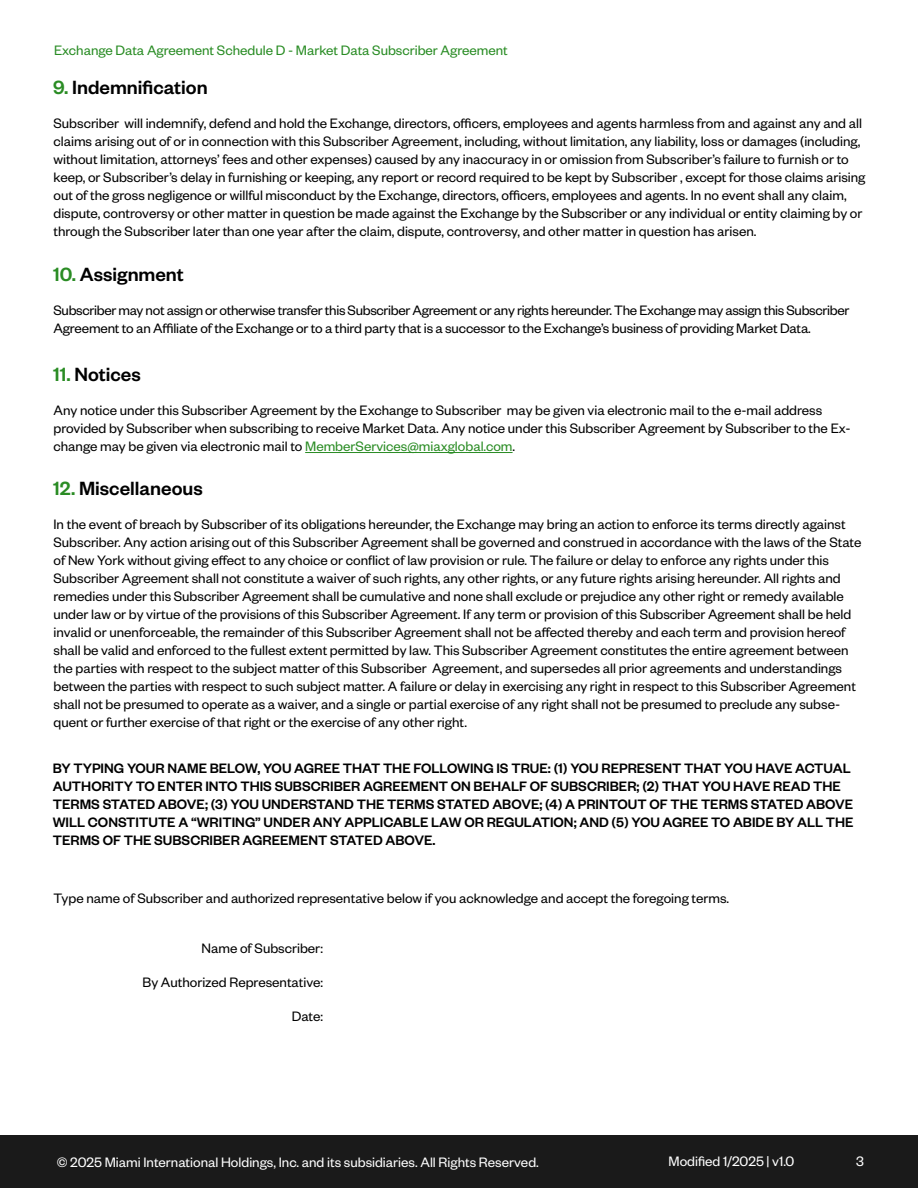
<style>
.page{position:relative;width:918px;height:1188px;background:#fff}
.page>*{position:absolute;margin:0;border:0;box-sizing:border-box;transform-origin:0 0}
.t1{font:500 21px "Founders Grotesk";color:#000}
.t2{font:15px/18px "Founders Grotesk";color:#000}
.t3{font:500 15px/18px "Founders Grotesk";color:#000}
.t4{font:15px/18px "Founders Grotesk";letter-spacing:-.02em;color:#000}
.t5{font:15px "Founders Grotesk";color:#fff}
.t6{font:15px "Founders Grotesk";color:#298c24}
.s1{color:#2a8c24}
</style>
<div class="page">
<div style="left:0;top:1135px;width:918px;height:53px;background:#1a1a1a"></div>
<hr style="left:305px;top:452px;width:208px;height:1px;background:#2a8c24">
<p class="t6" style="left:54px;top:41px;width:455px">Exchange Data Agreement Schedule D - Market Data Subscriber Agreement</p>
<h1 class="t1" style="left:53px;top:74px;width:156px"><span class="s1">9.</span> Indemnification</h1>
<p class="t2" style="left:54px;top:114px;width:813px">Subscriber will indemnify, defend and hold the Exchange, directors, officers, employees and agents harmless from and against any and all claims arising out of or in connection with this Subscriber Agreement, including, without limitation, any liability, loss or damages (including, without limitation, attorneys’ fees and other expenses) caused by any inaccuracy in or omission from Subscriber’s failure to furnish or to keep, or Subscriber’s delay in furnishing or keeping, any report or record required to be kept by Subscriber , except for those claims arising out of the gross negligence or willful misconduct by the Exchange, directors, officers, employees and agents. In no event shall any claim, dispute, controversy or other matter in question be made against the Exchange by the Subscriber or any individual or entity claiming by or through the Subscriber later than one year after the claim, dispute, controversy, and other matter in question has arisen.</p>
<h1 class="t1" style="left:53px;top:261px;width:132px"><span class="s1">10.</span> Assignment</h1>
<p class="t4" style="left:54px;top:300px;width:797px">Subscriber may not assign or otherwise transfer this Subscriber Agreement or any rights hereunder. The Exchange may assign this Subscriber<br>Agreement to an Affiliate of the Exchange or to a third party that is a successor to the Exchange’s business of providing Market Data.</p>
<h1 class="t1" style="left:53px;top:361px;width:89px"><span class="s1">11.</span> Notices</h1>
<p class="t2" style="left:54px;top:401px;width:799px">Any notice under this Subscriber Agreement by the Exchange to Subscriber may be given via electronic mail to the e-mail address provided by Subscriber when subscribing to receive Market Data. Any notice under this Subscriber Agreement by Subscriber to the Ex&shy;change may be given via electronic mail to <span class="s1">MemberServices@miaxglobal.com</span>.</p>
<h1 class="t1" style="left:53px;top:475px;width:151px"><span class="s1">12.</span> Miscellaneous</h1>
<p class="t2" style="left:54px;top:515px;width:809px">In the event of breach by Subscriber of its obligations hereunder, the Exchange may bring an action to enforce its terms directly against Subscriber. Any action arising out of this Subscriber Agreement shall be governed and construed in accordance with the laws of the State of New York without giving effect to any choice or conflict of law provision or rule. The failure or delay to enforce any rights under this Subscriber Agreement shall not constitute a waiver of such rights, any other rights, or any future rights arising hereunder. All rights and remedies under this Subscriber Agreement shall be cumulative and none shall exclude or prejudice any other right or remedy available under law or by virtue of the provisions of this Subscriber Agreement. If any term or provision of this Subscriber Agreement shall be held invalid or unenforceable, the remainder of this Subscriber Agreement shall not be affected thereby and each term and provision hereof shall be valid and enforced to the fullest extent permitted by law. This Subscriber Agreement constitutes the entire agreement between the parties with respect to the subject matter of this Subscriber Agreement, and supersedes all prior agreements and understandings between the parties with respect to such subject matter. A failure or delay in exercising any right in respect to this Subscriber Agreement shall not be presumed to operate as a waiver, and a single or partial exercise of any right shall not be presumed to preclude any subse&shy;quent or further exercise of that right or the exercise of any other right.</p>
<p class="t3" style="left:53px;top:759px;width:802px">BY TYPING YOUR NAME BELOW, YOU AGREE THAT THE FOLLOWING IS TRUE: (1) YOU REPRESENT THAT YOU HAVE ACTUAL AUTHORITY TO ENTER INTO THIS SUBSCRIBER AGREEMENT ON BEHALF OF SUBSCRIBER; (2) THAT YOU HAVE READ THE TERMS STATED ABOVE; (3) YOU UNDERSTAND THE TERMS STATED ABOVE; (4) A PRINTOUT OF THE TERMS STATED ABOVE WILL CONSTITUTE A “WRITING” UNDER ANY APPLICABLE LAW OR REGULATION; AND (5) YOU AGREE TO ABIDE BY ALL THE TERMS OF THE SUBSCRIBER AGREEMENT STATED ABOVE.</p>
<p class="t2" style="left:54px;top:889px;width:677px">Type name of Subscriber and authorized representative below if you acknowledge and accept the foregoing terms.</p>
<p class="t2" style="left:202px;top:938px;width:123px">Name of Subscriber:</p>
<p class="t2" style="left:143px;top:972px;width:182px">By Authorized Representative:</p>
<p class="t2" style="left:292px;top:1006px;width:33px">Date:</p>
<p class="t5" style="left:57px;top:1153px;width:484px">© 2025 Miami International Holdings, Inc. and its subsidiaries. All Rights Reserved.</p>
<p class="t5" style="left:669px;top:1152px;width:127px">Modified 1/2025 | v1.0</p>
<p class="t5" style="left:856px;top:1152px;width:9px">3</p>
</div>
